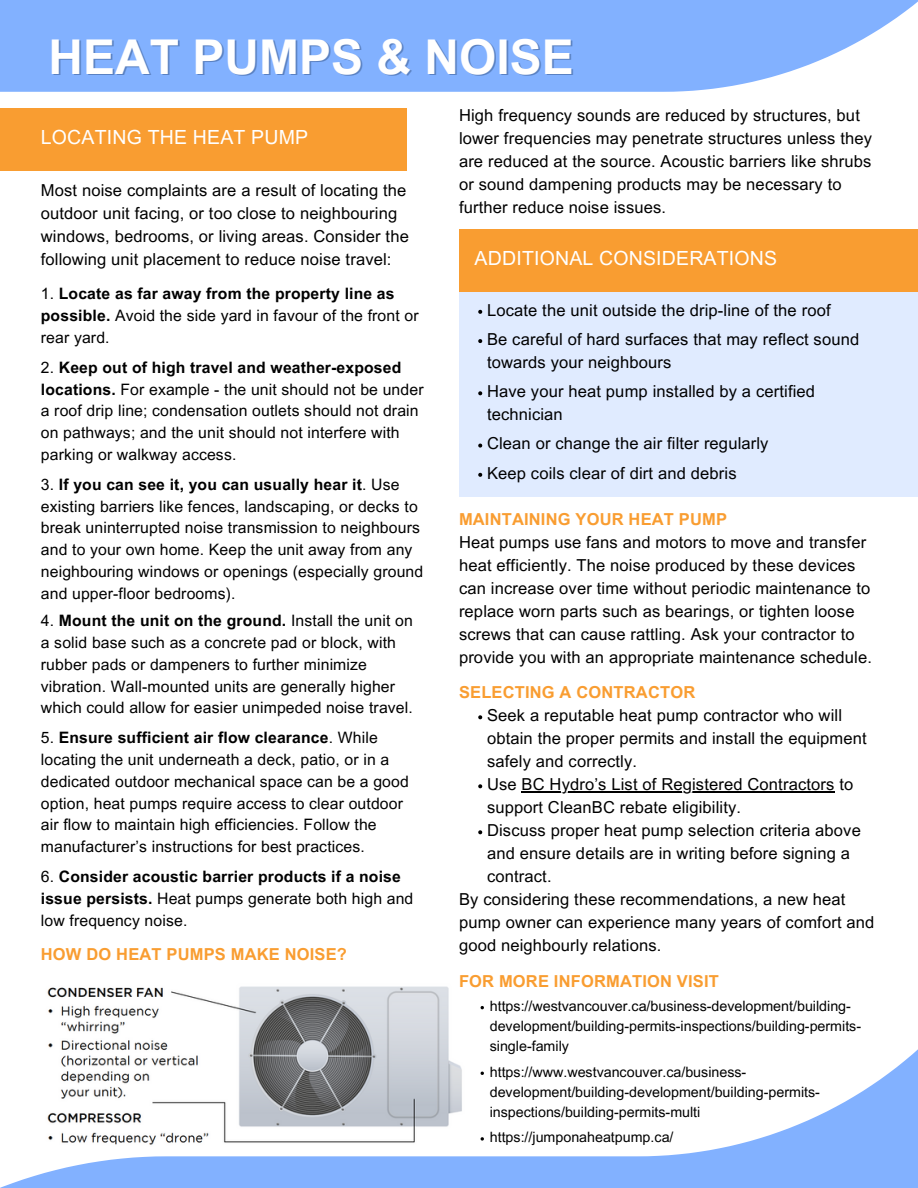
<style>
.page{position:relative;width:918px;height:1188px;background:#fff}
.page>*{position:absolute;margin:0;border:0;box-sizing:border-box;transform-origin:0 0}
.t1{font:700 48px "Arial MT Pro";color:#fff}
.t2{font:19.5px "Arial MT Pro";letter-spacing:.01em;color:#fff}
.t3{font:16.5px/23px "Arial MT Pro";letter-spacing:.01em;color:#000}
.t4{font:700 16.5px "Arial MT Pro";letter-spacing:.01em;color:#f99d31}
.t5{font:15.75px/21.8px "Arial MT Pro";letter-spacing:.01em;color:#000}
.t6{font:700 15.75px/21.8px "Arial MT Pro";letter-spacing:.01em;color:#000}
.t7{font:14.25px/19.8px "Arial MT Pro";color:#000}
.s1{font-weight:700}
.s2{font-weight:400}
.s3{font-weight:700;color:#f99d31}
</style>
<div class="page">
<svg style="left:0;top:785px;width:918px;height:403px"></svg>
<img style="left:38px;top:976px;width:433px;height:178px">
<div style="left:459px;top:292px;width:459px;height:205px;background:#e0ebff"></div>
<div style="left:459px;top:229px;width:459px;height:63px;background:#f99d31"></div>
<svg style="left:478px;top:310px;width:4px;height:4px"></svg>
<svg style="left:478px;top:339px;width:4px;height:4px"></svg>
<svg style="left:478px;top:391px;width:4px;height:4px"></svg>
<svg style="left:478px;top:444px;width:4px;height:4px"></svg>
<svg style="left:478px;top:473px;width:4px;height:4px"></svg>
<svg style="left:478px;top:715px;width:4px;height:4px"></svg>
<svg style="left:478px;top:784px;width:4px;height:4px"></svg>
<hr style="left:522px;top:791px;width:313px;height:2px;background:#000">
<svg style="left:478px;top:830px;width:4px;height:4px"></svg>
<svg style="left:0;top:0;width:918px;height:92px;background:#8cb7ff"></svg>
<div style="left:0;top:108px;width:406px;height:63px;background:#f99d31"></div>
<svg style="left:481px;top:1137px;width:3px;height:4px"></svg>
<p class="t1" style="left:48px;top:39px;width:527px">HEAT PUMPS &amp; NOISE</p>
<p class="t2" style="left:41px;top:130px;width:269px">LOCATING THE HEAT PUMP</p>
<h4 class="t3" style="left:41px;top:181px;width:370px">Most noise complaints are a result of locating the outdoor unit facing, or too close to neighbouring windows, bedrooms, or living areas. Consider the following unit placement to reduce noise travel:</h4>
<h3 class="t5" style="left:41px;top:285px;width:379px">1. <span class="s1">Locate as far away from the property line as possible.</span> Avoid the side yard in favour of the front or rear yard.</h3>
<p class="t5" style="left:41px;top:359px;width:384px">2. <span class="s1">Keep out of high travel and weather-exposed locations.</span> For example - the unit should not be under a roof drip line; condensation outlets should not drain on pathways; and the unit should not interfere with parking or walkway access.</p>
<p class="t5" style="left:41px;top:476px;width:384px">3. <span class="s1">If you can see it, you can usually hear it</span>. Use existing barriers like fences, landscaping, or decks to break uninterrupted noise transmission to neighbours and to your own home. Keep the unit away from any neighbouring windows or openings (especially ground and upper-floor bedrooms).</p>
<p class="t5" style="left:41px;top:612px;width:374px">4. <span class="s1">Mount the unit on the ground.</span> Install the unit on a solid base such as a concrete pad or block, with rubber pads or dampeners to further minimize vibration. Wall-mounted units are generally higher which could allow for easier unimpeded noise travel.</p>
<h4 class="t5" style="left:41px;top:729px;width:369px">5. <span class="s1">Ensure sufficient air flow clearance</span>. While locating the unit underneath a deck, patio, or in a dedicated outdoor mechanical space can be a good option, heat pumps require access to clear outdoor air flow to maintain high efficiencies. Follow the manufacturer’s instructions for best practices.</h4>
<h3 class="t6" style="left:41px;top:868px;width:374px"><span class="s2">6.</span> Consider acoustic barrier products if a noise issue persists. <span class="s2">Heat pumps generate both high and low frequency noise.</span></h3>
<h2 class="t4" style="left:41px;top:948px;width:308px">HOW DO HEAT PUMPS MAKE NOISE?</h2>
<h2 class="t3" style="left:459px;top:106px;width:415px">High frequency sounds are reduced by structures, but lower frequencies may penetrate structures unless they are reduced at the source. Acoustic barriers like shrubs or sound dampening products may be necessary to further reduce noise issues.</h2>
<h1 class="t2" style="left:475px;top:251px;width:304px">ADDITIONAL CONSIDERATIONS</h1>
<h4 class="t3" style="left:487px;top:300px;width:345px">Locate the unit outside the drip-line of the roof</h4>
<h4 class="t3" style="left:487px;top:330px;width:374px">Be careful of hard surfaces that may reflect sound towards your neighbours</h4>
<h4 class="t3" style="left:487px;top:382px;width:330px">Have your heat pump installed by a certified technician</h4>
<h4 class="t3" style="left:487px;top:434px;width:283px">Clean or change the air filter regularly</h4>
<h4 class="t3" style="left:487px;top:463px;width:251px">Keep coils clear of dirt and debris</h4>
<h4 class="t3" style="left:459px;top:509px;width:415px"><span class="s3">MAINTAINING YOUR HEAT PUMP<br></span>Heat pumps use fans and motors to move and transfer heat efficiently. The noise produced by these devices can increase over time without periodic maintenance to replace worn parts such as bearings, or tighten loose screws that can cause rattling. Ask your contractor to provide you with an appropriate maintenance schedule.</h4>
<h4 class="t4" style="left:459px;top:686px;width:238px">SELECTING A CONTRACTOR</h4>
<h3 class="t3" style="left:487px;top:706px;width:381px">Seek a reputable heat pump contractor who will obtain the proper permits and install the equipment safely and correctly.</h3>
<h4 class="t3" style="left:487px;top:775px;width:368px">Use BC Hydro’s List of Registered Contractors to</h4>
<p class="t3" style="left:487px;top:798px;width:375px">support CleanBC rebate eligibility.<br>Discuss proper heat pump selection criteria above</p>
<p class="t3" style="left:487px;top:844px;width:364px">and ensure details are in writing before signing a</p>
<p class="t3" style="left:487px;top:867px;width:66px">contract.</p>
<p class="t3" style="left:459px;top:890px;width:388px">By considering these recommendations, a new heat</p>
<p class="t3" style="left:459px;top:913px;width:417px">pump owner can experience many years of comfort and good neighbourly relations.</p>
<p class="t4" style="left:459px;top:975px;width:261px">FOR MORE INFORMATION VISIT</p>
<p class="t7" style="left:490px;top:998px;width:373px">https://westvancouver.ca/business-development/building&shy;development/building-permits-inspections/building-permits&shy;single-family</p>
<p class="t7" style="left:490px;top:1064px;width:332px">https://www.westvancouver.ca/business&shy;development/building-development/building-permits&shy;inspections/building-permits-multi</p>
<p class="t7" style="left:490px;top:1129px;width:185px">https://jumponaheatpump.ca/</p>
</div>
